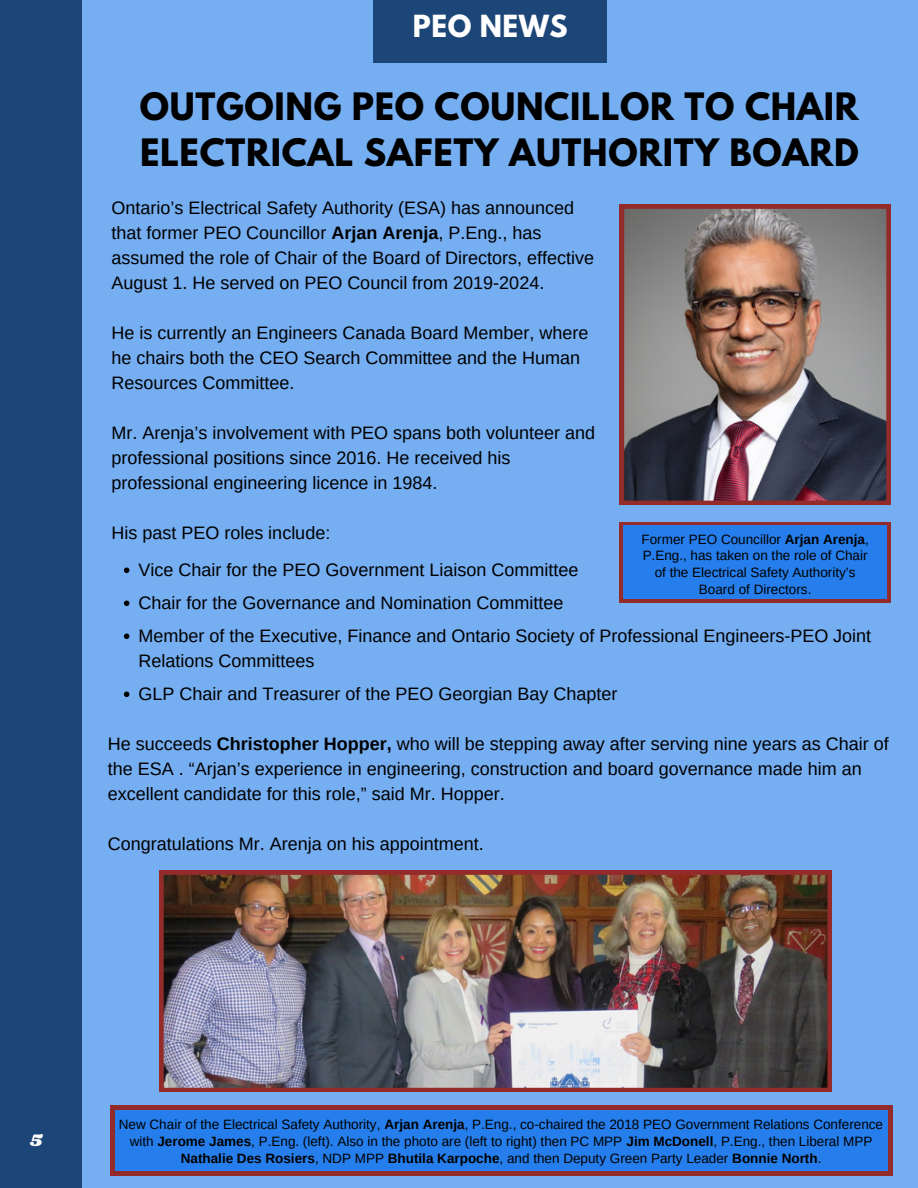
<style>
.page{position:relative;width:918px;height:1188px;background:#fff}
.page>*{position:absolute;margin:0;border:0;box-sizing:border-box;transform-origin:0 0}
.t1{font:700 33.45px/46.2px "League Spartan";letter-spacing:.02em;color:#000}
.t2{font:700 27px "League Spartan";letter-spacing:.02em;color:#fff}
.t3{font:18px/25px "Arimo";color:#000}
.t4{font:18px "Shrikhand";color:#fff}
.t5{font:13.5px/16.8px "Arimo";color:#000;text-align:center}
.s1{font-weight:700}
</style>
<div class="page">
<div style="left:73px;top:0;width:845px;height:1188px;background:#76aef2"></div>
<div style="left:0;top:0;width:81px;height:1188px;background:#1d4678"></div>
<img style="left:620px;top:204px;width:271px;height:301px">
<div style="left:620px;top:522px;width:271px;height:81px;background:#942b2b"></div>
<div style="left:623px;top:526px;width:264px;height:73px;background:#257eeb"></div>
<div style="left:374px;top:0;width:233px;height:62px;background:#1d4678"></div>
<img style="left:159px;top:870px;width:673px;height:222px">
<svg style="left:124px;top:568px;width:5px;height:5px"></svg>
<svg style="left:124px;top:601px;width:5px;height:5px"></svg>
<svg style="left:124px;top:634px;width:5px;height:5px"></svg>
<svg style="left:124px;top:692px;width:5px;height:5px"></svg>
<div style="left:110px;top:1105px;width:782px;height:71px;background:#942b2b"></div>
<div style="left:115px;top:1111px;width:773px;height:60px;background:#257eeb"></div>
<p class="t2" style="left:413px;top:13px;width:156px">PEO NEWS</p>
<h2 class="t1" style="left:140px;top:88px;width:720px">OUTGOING PEO COUNCILLOR TO CHAIR<br>ELECTRICAL SAFETY AUTHORITY BOARD</h2>
<h1 class="t3" style="left:111px;top:196px;width:484px">Ontario’s Electrical Safety Authority (ESA) has announced that former PEO Councillor <span class="s1">Arjan Arenja</span>, P.Eng., has assumed the role of Chair of the Board of Directors, effective August 1. He served on PEO Council from 2019-2024.</h1>
<h3 class="t3" style="left:111px;top:321px;width:478px">He is currently an Engineers Canada Board Member, where he chairs both the CEO Search Committee and the Human<br>Resources Committee.</h3>
<h3 class="t3" style="left:111px;top:421px;width:485px">Mr. Arenja’s involvement with PEO spans both volunteer and professional positions since 2016. He received his professional engineering licence in 1984.</h3>
<h3 class="t3" style="left:111px;top:521px;width:220px">His past PEO roles include:</h3>
<p class="t5" style="left:642px;top:530px;width:229px">Former PEO Councillor <span class="s1">Arjan Arenja</span>,<br>P.Eng., has taken on the role of Chair of the Electrical Safety Authority’s<br>Board of Directors.</p>
<p class="t3" style="left:139px;top:557px;width:441px">Vice Chair for the PEO Government Liaison Committee</p>
<p class="t3" style="left:139px;top:590px;width:426px">Chair for the Governance and Nomination Committee</p>
<p class="t3" style="left:139px;top:623px;width:734px">Member of the Executive, Finance and Ontario Society of Professional Engineers-PEO Joint<br>Relations Committees</p>
<p class="t3" style="left:139px;top:681px;width:480px">GLP Chair and Treasurer of the PEO Georgian Bay Chapter</p>
<h3 class="t3" style="left:108px;top:731px;width:782px">He succeeds <span class="s1">Christopher Hopper,</span> who will be stepping away after serving nine years as Chair of the ESA . “Arjan’s experience in engineering, construction and board governance made him an excellent candidate for this role,” said Mr. Hopper.</h3>
<h3 class="t3" style="left:108px;top:831px;width:377px">Congratulations Mr. Arenja on his appointment.</h3>
<h3 class="t4" style="left:30px;top:1127px;width:14px">5</h3>
<p class="t5" style="left:119px;top:1116px;width:766px">New Chair of the Electrical Safety Authority, <span class="s1">Arjan Arenja</span>, P.Eng., co-chaired the 2018 PEO Government Relations Conference with <span class="s1">Jerome James</span>, P.Eng. (left). Also in the photo are (left to right) then PC MPP <span class="s1">Jim McDonell</span>, P.Eng., then Liberal MPP<br><span class="s1">Nathalie Des Rosiers</span>, NDP MPP <span class="s1">Bhutila Karpoche</span>, and then Deputy Green Party Leader <span class="s1">Bonnie North</span>.</p>
</div>
